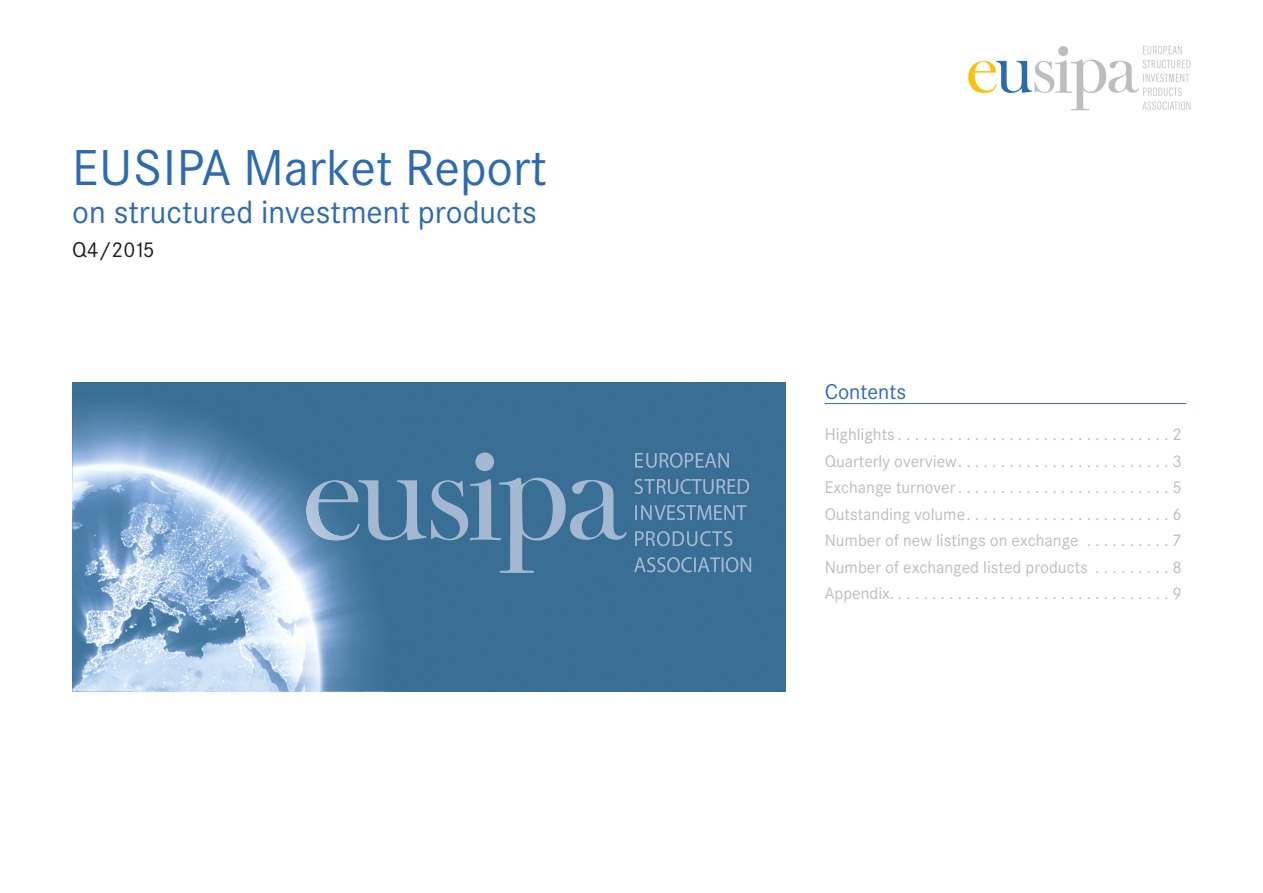
<style>
.page{position:relative;width:1263px;height:893px;background:#fff}
.page>*{position:absolute;margin:0;border:0;box-sizing:border-box;transform-origin:0 0}
.t1{font:49.5px "Corporate SBQ";color:#2c6ab2}
.t2{font:31.5px "Corporate SBQ";color:#2c6ab2}
.t3{font:21px "Corporate SBQ";color:#2c6ab2}
.t4{font:21px "Corporate SBQ";letter-spacing:-.04em;color:#1d1d1b}
.t5{font:16.5px/26.5px "Corporate SBQ";color:#bdbdbc;text-align:justify}
</style>
<div class="page">
<img style="left:968px;top:46px;width:223px;height:65px">
<img style="left:72px;top:383px;width:714px;height:309px">
<hr style="left:825px;top:403px;width:361px;height:1px;background:#2c6ab2">
<img style="left:306px;top:480px;width:52px;height:60px">
<img style="left:358px;top:480px;width:68px;height:60px">
<img style="left:570px;top:480px;width:57px;height:60px">
<img style="left:431px;top:480px;width:37px;height:60px">
<img style="left:470px;top:479px;width:29px;height:61px">
<img style="left:499px;top:478px;width:67px;height:95px">
<img style="left:475px;top:452px;width:19px;height:19px;border-radius:9px">
<img style="left:635px;top:453px;width:8px;height:15px">
<img style="left:646px;top:453px;width:83px;height:15px">
<img style="left:634px;top:479px;width:21px;height:15px">
<img style="left:657px;top:479px;width:92px;height:15px">
<img style="left:635px;top:505px;width:17px;height:15px">
<img style="left:654px;top:505px;width:92px;height:15px">
<img style="left:635px;top:531px;width:20px;height:15px">
<img style="left:657px;top:531px;width:13px;height:15px">
<img style="left:673px;top:531px;width:61px;height:15px">
<img style="left:634px;top:557px;width:117px;height:15px">
<h1 class="t1" style="left:72px;top:139px;width:476px">EUSIPA Market Report</h1>
<h2 class="t2" style="left:72px;top:194px;width:466px">on structured investment products</h2>
<p class="t4" style="left:72px;top:237px;width:84px">Q4/2015</p>
<p class="t3" style="left:825px;top:379px;width:83px">Contents</p>
<p class="t5" style="left:825px;top:421px;width:358px">Highlights . . . . . . . . . . . . . . . . . . . . . . . . . . . . . . . . 2<br>Quarterly overview. . . . . . . . . . . . . . . . . . . . . . . . . 3<br>Exchange turnover. . . . . . . . . . . . . . . . . . . . . . . . . 5<br>Outstanding volume. . . . . . . . . . . . . . . . . . . . . . . . 6<br>Number of new listings on exchange . . . . . . . . . . 7<br>Number of exchanged listed products . . . . . . . . . 8<br>Appendix. . . . . . . . . . . . . . . . . . . . . . . . . . . . . . . . . 9</p>
</div>
